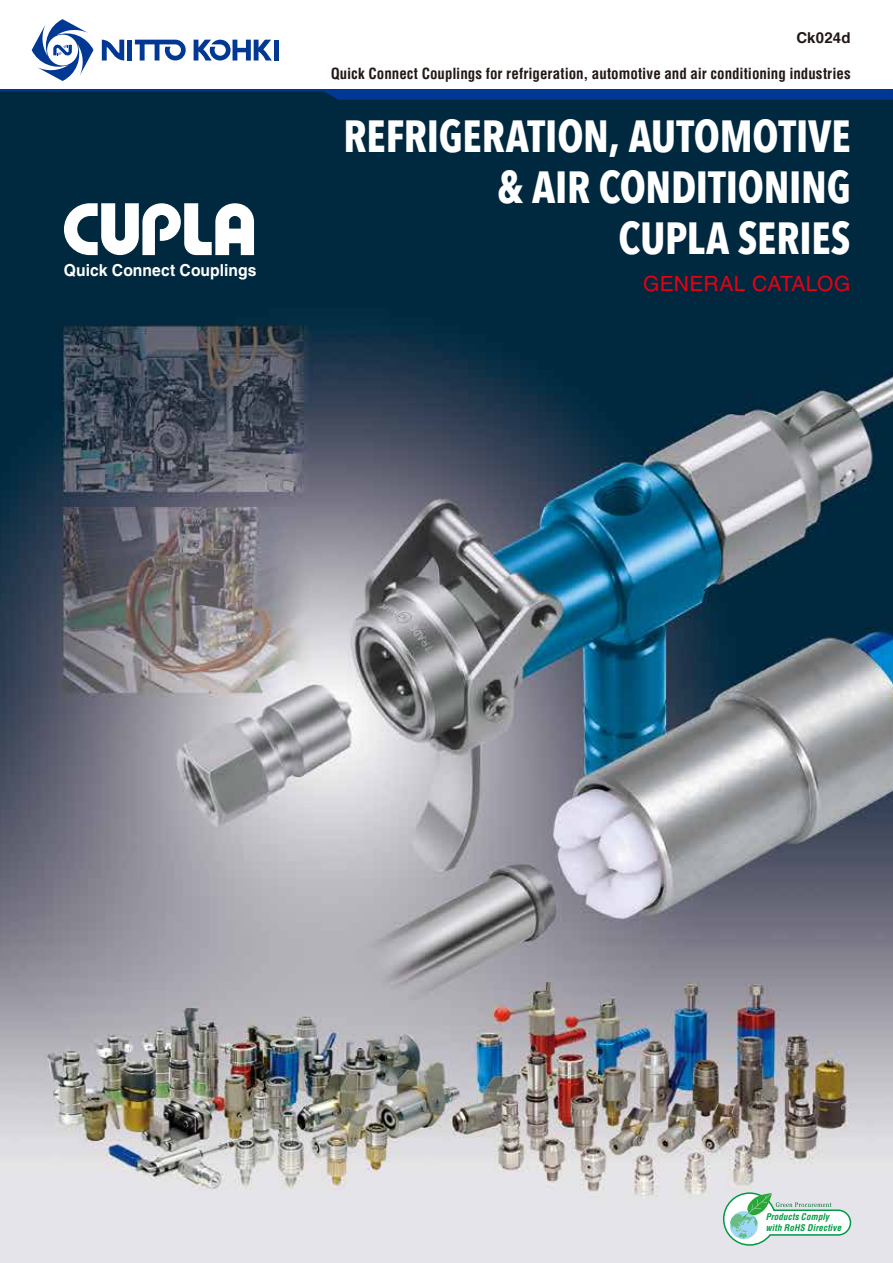
<style>
.page{position:relative;width:893px;height:1263px;background:#fff}
.page>*{position:absolute;margin:0;border:0;box-sizing:border-box;transform-origin:0 0}
.t1{font:700 45px/51px "Avenir Next Condensed";letter-spacing:-.005em;color:#fff;text-align:right;scale:.95 1}
.t2{font:21px "Helvetica";letter-spacing:.01em;color:#e60012}
.t3{font:700 16.5px "Helvetica";letter-spacing:.005em;color:#fff;scale:.95 1}
.t4{font:700 condensed 15px "Helvetica";color:#221815}
.t5{font:700 15px "Helvetica";letter-spacing:.015em;color:#221815}
.t6{font:italic 700 condensed 9px/10.5px "Helvetica";letter-spacing:.015em;color:#094}
</style>
<div class="page">
<img style="left:0;top:100px;width:893px;height:1163px">
<svg style="left:0;top:89px;width:893px;height:11px;background:#003378"></svg>
<svg style="left:64px;top:203px;width:190px;height:52px"></svg>
<svg style="left:722px;top:1191px;width:130px;height:55px"></svg>
<div style="left:127px;top:40px;width:5px;height:21px;background:#003894"></div>
<div style="left:274px;top:40px;width:5px;height:21px;background:#003894"></div>
<svg style="left:135px;top:40px;width:51px;height:21px"></svg>
<svg style="left:194px;top:39px;width:78px;height:22px"></svg>
<svg style="left:102px;top:40px;width:22px;height:21px"></svg>
<svg style="left:32px;top:19px;width:61px;height:62px"></svg>
<p class="t3" style="left:64px;top:260px;width:204px">Quick Connect Couplings</p>
<p class="t5" style="left:796px;top:25px;width:56px">Ck024d</p>
<p class="t4" style="left:331px;top:64px;width:522px">Quick Connect Couplings for refrigeration, automotive and air conditioning industries</p>
<h1 class="t1" style="left:344px;top:110px;width:535px">REFRIGERATION, AUTOMOTIVE &amp; AIR CONDITIONING<br>CUPLA SERIES</h1>
<h2 class="t2" style="left:643px;top:271px;width:209px">GENERAL CATALOG</h2>
<p class="t6" style="left:766px;top:1212px;width:77px">Products Comply with RoHS Directive</p>
</div>
